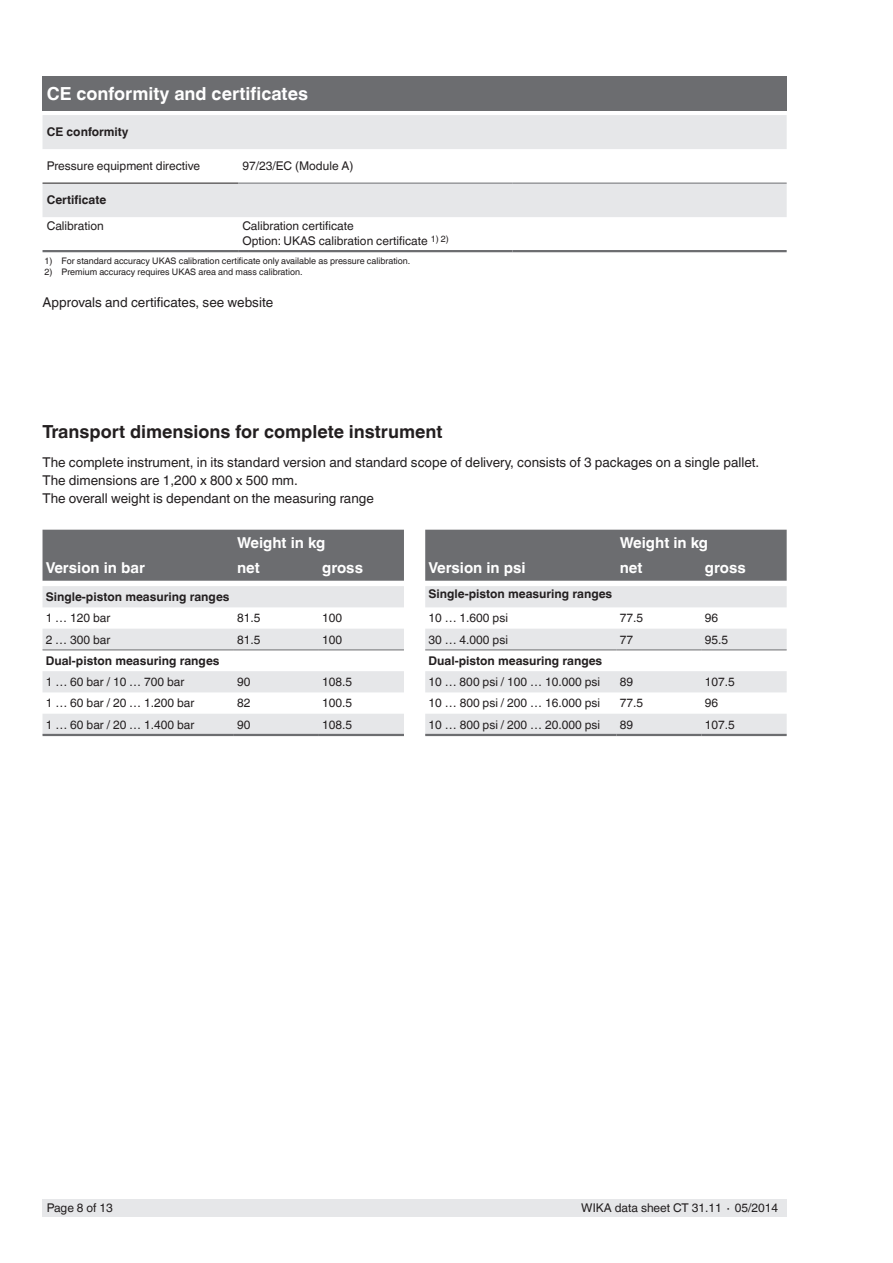
<style>
.page{position:relative;width:893px;height:1263px;background:#fff}
.page>*{position:absolute;margin:0;border:0;box-sizing:border-box;transform-origin:0 0}
.t1{font:700 18px "Helvetica World";color:#231f20}
.t2{font:700 18px "Helvetica World";color:#fff}
.t3{font:700 15px "Helvetica World";color:#fff}
.t4{font:13.5px/18px "Helvetica World";color:#231f20}
.t5{font:12px/15px "Helvetica World";color:#231f20}
.t6{font:700 12px "Helvetica World";color:#231f20}
.t7{font:9px "Helvetica World";color:#231f20}
</style>
<div class="page">
<div style="left:43px;top:1199px;width:744px;height:17px;background:#e6e7e9"></div>
<div style="left:43px;top:77px;width:744px;height:34px;background:#6c6d70"></div>
<svg style="left:43px;top:115px;width:744px;height:102px;fill:#e6e7e9"></svg>
<hr style="left:43px;top:183px;width:195px;height:1px;background:#231f20">
<hr style="left:238px;top:183px;width:274px;height:1px;background:#6c6d70">
<hr style="left:512px;top:183px;width:275px;height:1px;background:#6c6d70">
<hr style="left:43px;top:250px;width:195px;height:2px;background:#6c6d70">
<hr style="left:238px;top:250px;width:274px;height:2px;background:#6c6d70">
<hr style="left:512px;top:250px;width:275px;height:2px;background:#6c6d70">
<div style="left:43px;top:530px;width:744px;height:51px;background:#6c6d70"></div>
<svg style="left:43px;top:586px;width:744px;height:148px;fill:#e6e7e9"></svg>
<hr style="left:43px;top:649px;width:191px;height:1px;background:#6c6d70">
<hr style="left:234px;top:649px;width:85px;height:1px;background:#6c6d70">
<hr style="left:319px;top:649px;width:85px;height:1px;background:#6c6d70">
<hr style="left:425px;top:649px;width:192px;height:1px;background:#6c6d70">
<hr style="left:617px;top:649px;width:85px;height:1px;background:#6c6d70">
<hr style="left:702px;top:649px;width:85px;height:1px;background:#6c6d70">
<hr style="left:43px;top:734px;width:191px;height:2px;background:#6c6d70">
<hr style="left:234px;top:734px;width:85px;height:2px;background:#6c6d70">
<hr style="left:319px;top:734px;width:85px;height:2px;background:#6c6d70">
<hr style="left:425px;top:734px;width:192px;height:2px;background:#6c6d70">
<hr style="left:617px;top:734px;width:85px;height:2px;background:#6c6d70">
<hr style="left:702px;top:734px;width:85px;height:2px;background:#6c6d70">
<h1 class="t2" style="left:47px;top:83px;width:263px">CE conformity and certificates</h1>
<p class="t6" style="left:47px;top:125px;width:83px">CE conformity</p>
<p class="t5" style="left:47px;top:159px;width:155px">Pressure equipment directive</p>
<p class="t5" style="left:242px;top:159px;width:113px">97/23/EC (Module A)</p>
<p class="t6" style="left:47px;top:193px;width:61px">Certificate</p>
<p class="t5" style="left:47px;top:218px;width:58px">Calibration</p>
<p class="t5" style="left:242px;top:218px;width:208px">Calibration certificate<br>Option: UKAS calibration certificate <sup>1)</sup> <sup>2)</sup></p>
<p class="t7" style="left:45px;top:256px;width:367px">1) For standard accuracy UKAS calibration certificate only available as pressure calibration.</p>
<p class="t7" style="left:45px;top:267px;width:259px">2) Premium accuracy requires UKAS area and mass calibration.</p>
<p class="t4" style="left:43px;top:293px;width:232px">Approvals and certificates, see website</p>
<h1 class="t1" style="left:43px;top:421px;width:401px">Transport dimensions for complete instrument</h1>
<p class="t4" style="left:43px;top:453px;width:718px">The complete instrument, in its standard version and standard scope of delivery, consists of 3 packages on a single pallet.<br>The dimensions are 1,200 x 800 x 500 mm.<br>The overall weight is dependant on the measuring range</p>
<p class="t3" style="left:237px;top:534px;width:90px">Weight in kg</p>
<p class="t3" style="left:620px;top:534px;width:90px">Weight in kg</p>
<p class="t3" style="left:46px;top:559px;width:101px">Version in bar</p>
<p class="t3" style="left:237px;top:559px;width:24px">net</p>
<p class="t3" style="left:322px;top:559px;width:42px">gross</p>
<p class="t3" style="left:428px;top:559px;width:99px">Version in psi</p>
<p class="t3" style="left:620px;top:559px;width:24px">net</p>
<p class="t3" style="left:705px;top:559px;width:42px">gross</p>
<p class="t6" style="left:46px;top:590px;width:185px">Single-piston measuring ranges</p>
<p class="t6" style="left:428px;top:587px;width:185px">Single-piston measuring ranges</p>
<p class="t5" style="left:46px;top:611px;width:66px">1 … 120 bar</p>
<p class="t5" style="left:237px;top:611px;width:25px">81.5</p>
<p class="t5" style="left:322px;top:611px;width:22px">100</p>
<p class="t5" style="left:428px;top:611px;width:81px">10 … 1.600 psi</p>
<p class="t5" style="left:620px;top:611px;width:25px">77.5</p>
<p class="t5" style="left:705px;top:611px;width:15px">96</p>
<p class="t5" style="left:46px;top:632px;width:66px">2 … 300 bar</p>
<p class="t5" style="left:237px;top:632px;width:25px">81.5</p>
<p class="t5" style="left:322px;top:632px;width:22px">100</p>
<p class="t5" style="left:428px;top:632px;width:81px">30 … 4.000 psi</p>
<p class="t5" style="left:620px;top:632px;width:15px">77</p>
<p class="t5" style="left:705px;top:632px;width:25px">95.5</p>
<p class="t6" style="left:46px;top:654px;width:175px">Dual-piston measuring ranges</p>
<p class="t6" style="left:428px;top:654px;width:175px">Dual-piston measuring ranges</p>
<p class="t5" style="left:46px;top:674px;width:140px">1 … 60 bar / 10 … 700 bar</p>
<p class="t5" style="left:237px;top:674px;width:15px">90</p>
<p class="t5" style="left:322px;top:674px;width:32px">108.5</p>
<p class="t5" style="left:428px;top:674px;width:173px">10 … 800 psi / 100 … 10.000 psi</p>
<p class="t5" style="left:620px;top:674px;width:15px">89</p>
<p class="t5" style="left:705px;top:674px;width:32px">107.5</p>
<p class="t5" style="left:46px;top:696px;width:150px">1 … 60 bar / 20 … 1.200 bar</p>
<p class="t5" style="left:237px;top:696px;width:15px">82</p>
<p class="t5" style="left:322px;top:696px;width:32px">100.5</p>
<p class="t5" style="left:428px;top:696px;width:173px">10 … 800 psi / 200 … 16.000 psi</p>
<p class="t5" style="left:620px;top:696px;width:25px">77.5</p>
<p class="t5" style="left:705px;top:696px;width:15px">96</p>
<p class="t5" style="left:46px;top:717px;width:150px">1 … 60 bar / 20 … 1.400 bar</p>
<p class="t5" style="left:237px;top:717px;width:15px">90</p>
<p class="t5" style="left:322px;top:717px;width:32px">108.5</p>
<p class="t5" style="left:428px;top:717px;width:173px">10 … 800 psi / 200 … 20.000 psi</p>
<p class="t5" style="left:620px;top:717px;width:15px">89</p>
<p class="t5" style="left:705px;top:717px;width:32px">107.5</p>
<p class="t5" style="left:47px;top:1200px;width:68px">Page 8 of 13</p>
<p class="t5" style="left:581px;top:1200px;width:198px">WIKA data sheet CT 31.11 ∙ 05/2014</p>
</div>
